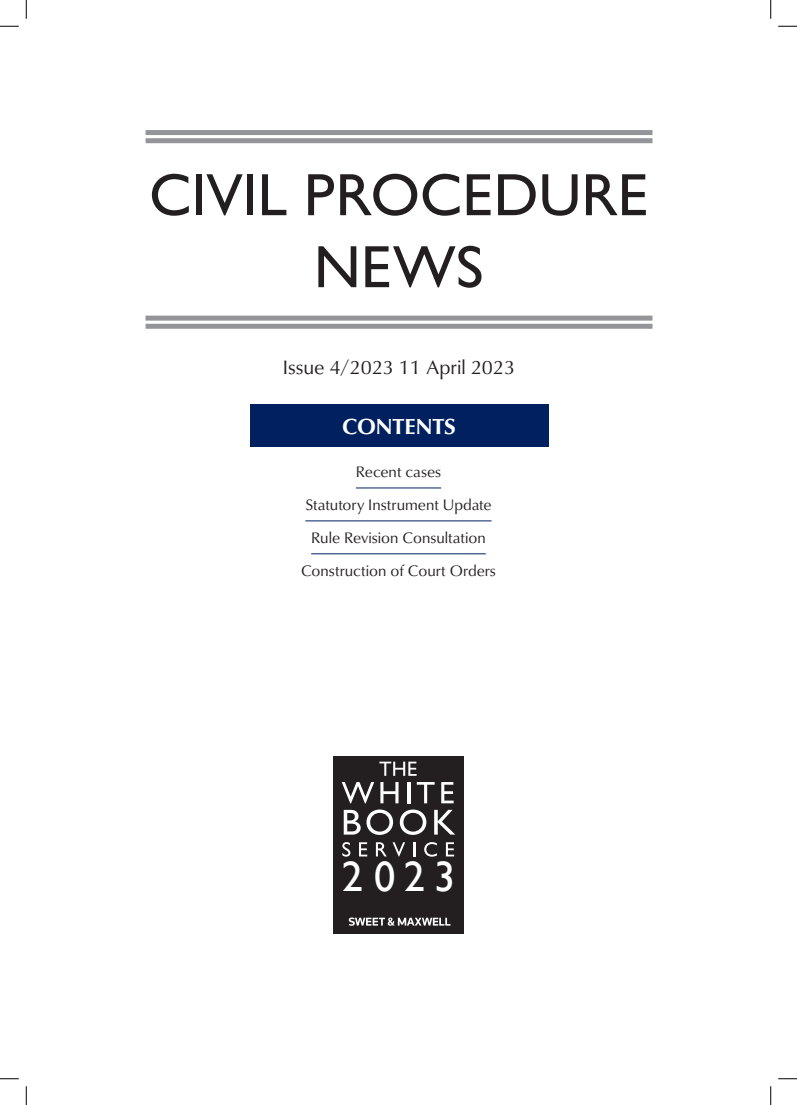
<style>
.page{position:relative;width:797px;height:1105px;background:#fff}
.page>*{position:absolute;margin:0;border:0;box-sizing:border-box;transform-origin:0 0}
.t1{font:500 60px/72px "Gill Sans Nova";color:#231f20;text-align:center}
.t2{font:42.5px "Gill Sans";color:#fff}
.t3{font:700 22.5px "Classico URW";color:#fff}
.t4{font:20px "Classico URW";color:#231f20}
.Contents{font:15.62px "Classico URW";color:#231f20}
.Last_Contents{font:15.62px "Classico URW";color:#231f20}
</style>
<div class="page">
<div style="left:145px;top:316px;width:507px;height:5px;background:#939598"></div>
<div style="left:145px;top:324px;width:507px;height:5px;background:#939598"></div>
<div style="left:333px;top:756px;width:130px;height:177px;background:#231f20"></div>
<svg style="left:379px;top:762px;width:37px;height:14px"></svg>
<svg style="left:342px;top:782px;width:32px;height:21px"></svg>
<svg style="left:380px;top:782px;width:18px;height:21px"></svg>
<hr style="left:407px;top:782px;width:3px;height:21px;background:#fff">
<svg style="left:417px;top:782px;width:17px;height:21px"></svg>
<svg style="left:441px;top:782px;width:12px;height:21px"></svg>
<svg style="left:344px;top:810px;width:16px;height:25px"></svg>
<svg style="left:366px;top:809px;width:27px;height:26px"></svg>
<svg style="left:400px;top:809px;width:26px;height:26px"></svg>
<svg style="left:434px;top:810px;width:21px;height:24px"></svg>
<svg style="left:342px;top:842px;width:8px;height:15px"></svg>
<svg style="left:359px;top:842px;width:8px;height:14px"></svg>
<svg style="left:376px;top:842px;width:29px;height:14px"></svg>
<svg style="left:413px;top:842px;width:2px;height:14px"></svg>
<svg style="left:424px;top:842px;width:13px;height:15px"></svg>
<svg style="left:446px;top:842px;width:8px;height:14px"></svg>
<svg style="left:349px;top:917px;width:101px;height:9px"></svg>
<div style="left:145px;top:130px;width:507px;height:5px;background:#939598"></div>
<div style="left:145px;top:138px;width:507px;height:5px;background:#939598"></div>
<div style="left:249px;top:404px;width:299px;height:43px;background:#00205f"></div>
<hr style="left:356px;top:487px;width:85px;height:1px;background:#00205f">
<hr style="left:305px;top:520px;width:186px;height:1px;background:#00205f">
<hr style="left:311px;top:553px;width:175px;height:1px;background:#00205f">
<svg style="left:0;top:26px;width:19px;height:1px"></svg>
<svg style="left:778px;top:26px;width:19px;height:1px"></svg>
<svg style="left:0;top:1078px;width:19px;height:1px"></svg>
<svg style="left:778px;top:1078px;width:19px;height:1px"></svg>
<svg style="left:26px;top:0;width:1px;height:19px"></svg>
<svg style="left:26px;top:1086px;width:1px;height:19px"></svg>
<svg style="left:770px;top:0;width:1px;height:19px"></svg>
<svg style="left:770px;top:1086px;width:1px;height:19px"></svg>
<h1 class="t1" style="left:149px;top:158px;width:501px">CIVIL PROCEDURE<br>NEWS</h1>
<p class="t4" style="left:283px;top:352px;width:234px">Issue 4/2023 11 April 2023</p>
<p class="t3" style="left:342px;top:410px;width:115px">CONTENTS</p>
<p class="Contents" style="left:356px;top:460px;width:87px">Recent cases</p>
<p class="Contents" style="left:305px;top:493px;width:188px">Statutory Instrument Update</p>
<p class="Contents" style="left:311px;top:526px;width:176px">Rule Revision Consultation</p>
<p class="Last_Contents" style="left:301px;top:559px;width:196px">Construction of Court Orders</p>
<h2 class="t2" style="left:342px;top:852px;width:115px">2023</h2>
</div>
